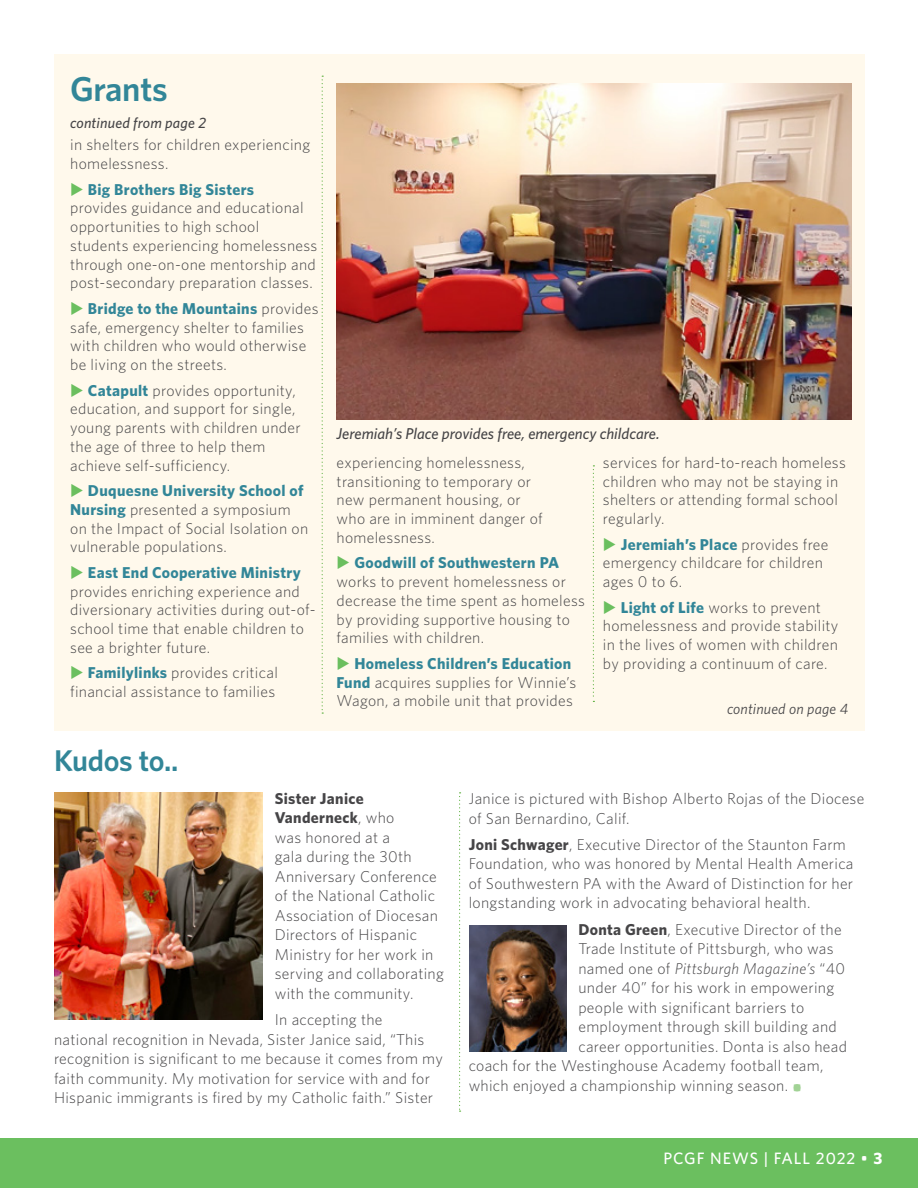
<style>
.page{position:relative;width:918px;height:1188px;background:#fff}
.page>*{position:absolute;margin:0;border:0;box-sizing:border-box;transform-origin:0 0}
.t1{font:600 34.5px "Whitney";letter-spacing:-.01em;color:#328698}
.t2{font:600 30px "Whitney";letter-spacing:-.01em;color:#328698}
.t3{font:500 16.5px "Whitney";letter-spacing:.06em;color:#fff}
.t4{font:300 15.75px/18.8px "Whitney";letter-spacing:.02em;color:#464547}
.t5{font:italic 500 15.75px "Whitney";color:#464547}
.t6{font:italic 300 15.75px "Whitney";letter-spacing:.02em;color:#464547}
.t7{font:italic 500 15px "Whitney";letter-spacing:.01em;color:#464547}
.t8{font:italic 15px "Whitney";letter-spacing:.01em;color:#464547}
.s1{color:#6bbf5f}
.s2{font-weight:700;color:#328698}
.s3{font-weight:700}
.s4{font-style:normal}
.s5{font-weight:700;font-size:21px;color:#a1d295}
</style>
<div class="page">
<div style="left:0;top:1138px;width:918px;height:50px;background:#6bbf5f"></div>
<svg style="left:459px;top:792px;width:2px;height:320px"></svg>
<div style="left:54px;top:54px;width:811px;height:677px;background:#fff9ec"></div>
<svg style="left:322px;top:76px;width:1px;height:638px"></svg>
<svg style="left:593px;top:465px;width:1px;height:237px"></svg>
<img style="left:469px;top:925px;width:97px;height:126px">
<img style="left:54px;top:792px;width:209px;height:228px">
<img style="left:337px;top:84px;width:514px;height:335px">
<h1 class="t1" style="left:70px;top:69px;width:99px">Grants</h1>
<p class="t7" style="left:70px;top:114px;width:137px">continued from page 2</p>
<p class="t4" style="left:70px;top:135px;width:242px">in shelters for children experiencing homelessness.</p>
<p class="t4" style="left:70px;top:180px;width:249px"><span class="s1">◆</span> <span class="s2">Big Brothers Big Sisters<br></span>provides guidance and educational opportunities to high school students experiencing homelessness through one-on-one mentorship and post-secondary preparation classes.</p>
<p class="t4" style="left:70px;top:299px;width:250px"><span class="s1">◆</span> <span class="s2">Bridge to the Mountains</span> provides safe, emergency shelter to families with children who would otherwise be living on the streets.</p>
<p class="t4" style="left:70px;top:380px;width:232px"><span class="s1">◆</span> <span class="s2">Catapult</span> provides opportunity, education, and support for single, young parents with children under the age of three to help them achieve self-sufficiency.</p>
<p class="t4" style="left:70px;top:481px;width:240px"><span class="s1">◆</span> <span class="s2">Duquesne University School of<br>Nursing</span> presented a symposium on the Impact of Social Isolation on vulnerable populations.</p>
<p class="t4" style="left:70px;top:563px;width:247px"><span class="s1">◆</span> <span class="s2">East End Cooperative Ministry </span>provides enriching experience and diversionary activities during out-of&shy;school time that enable children to see a brighter future.</p>
<p class="t4" style="left:70px;top:663px;width:209px"><span class="s1">◆</span> <span class="s2">Familylinks</span> provides critical financial assistance to families</p>
<h2 class="t2" style="left:54px;top:742px;width:126px">Kudos to..</h2>
<p class="t5" style="left:337px;top:424px;width:325px">Jeremiah’s Place provides free, emergency childcare.</p>
<p class="t4" style="left:337px;top:453px;width:208px">experiencing homelessness, transitioning to temporary or new permanent housing, or who are in imminent danger of homelessness.</p>
<p class="t4" style="left:337px;top:553px;width:250px"><span class="s1">◆</span> <span class="s2">Goodwill of Southwestern PA </span>works to prevent homelessness or decrease the time spent as homeless by providing supportive housing to families with children.</p>
<p class="t4" style="left:337px;top:654px;width:241px"><span class="s1">◆</span> <span class="s2">Homeless Children’s Education<br>Fund</span> acquires supplies for Winnie’s<br>Wagon, a mobile unit that provides</p>
<p class="t4" style="left:603px;top:453px;width:244px">services for hard-to-reach homeless children who may not be staying in shelters or attending formal school regularly.</p>
<p class="t4" style="left:603px;top:534px;width:227px"><span class="s1">◆</span> <span class="s2">Jeremiah’s Place</span> provides free emergency childcare for children ages 0 to 6.</p>
<p class="t4" style="left:603px;top:597px;width:237px"><span class="s1">◆</span> <span class="s2">Light of Life</span> works to prevent homelessness and provide stability in the lives of women with children by providing a continuum of care.</p>
<p class="t8" style="left:727px;top:700px;width:123px">continued on page 4</p>
<p class="t4" style="left:275px;top:788px;width:171px;line-height:19.5px"><span class="s3">Sister Janice<br>Vanderneck</span>, who<br>was honored at a<br>gala during the 30th<br>Anniversary Conference of the National Catholic<br>Association of Diocesan<br>Directors of Hispanic<br>Ministry for her work in serving and collaborating with the community.</p>
<p class="t4" style="left:54px;top:1010px;width:390px;line-height:19.5px;text-indent:221px">In accepting the<br>national recognition in Nevada, Sister Janice said, “This recognition is significant to me because it comes from my faith community. My motivation for service with and for Hispanic immigrants is fired by my Catholic faith.” Sister</p>
<p class="t4" style="left:469px;top:789px;width:397px;line-height:19.5px">Janice is pictured with Bishop Alberto Rojas of the Diocese of San Bernardino, Calif.</p>
<p class="t4" style="left:469px;top:834px;width:386px;line-height:19.5px"><span class="s3">Joni Schwager</span>, Executive Director of the Staunton Farm Foundation, who was honored by Mental Health America of Southwestern PA with the Award of Distinction for her longstanding work in advocating behavioral health.</p>
<p class="t4" style="left:578px;top:919px;width:265px"><span class="s3">Donta Green</span>, Executive Director of the</p>
<p class="t4" style="left:578px;top:939px;width:257px">Trade Institute of Pittsburgh, who was</p>
<p class="t6" style="left:578px;top:959px;width:268px"><span class="s4">named one of</span> Pittsburgh Magazine’s <span class="s4">“40</span></p>
<p class="t4" style="left:578px;top:978px;width:257px">under 40” for his work in empowering</p>
<p class="t4" style="left:578px;top:997px;width:228px">people with significant barriers to</p>
<p class="t4" style="left:578px;top:1017px;width:260px">employment through skill building and</p>
<p class="t4" style="left:578px;top:1036px;width:270px">career opportunities. Donta is also head</p>
<p class="t4" style="left:469px;top:1056px;width:356px">coach for the Westinghouse Academy football team,</p>
<p class="t4" style="left:469px;top:1075px;width:335px">which enjoyed a championship winning season. <span class="s5">•</span></p>
<p class="t3" style="left:663px;top:1148px;width:220px">PCGF NEWS | FALL 2022 • <span class="s3">3</span></p>
</div>
